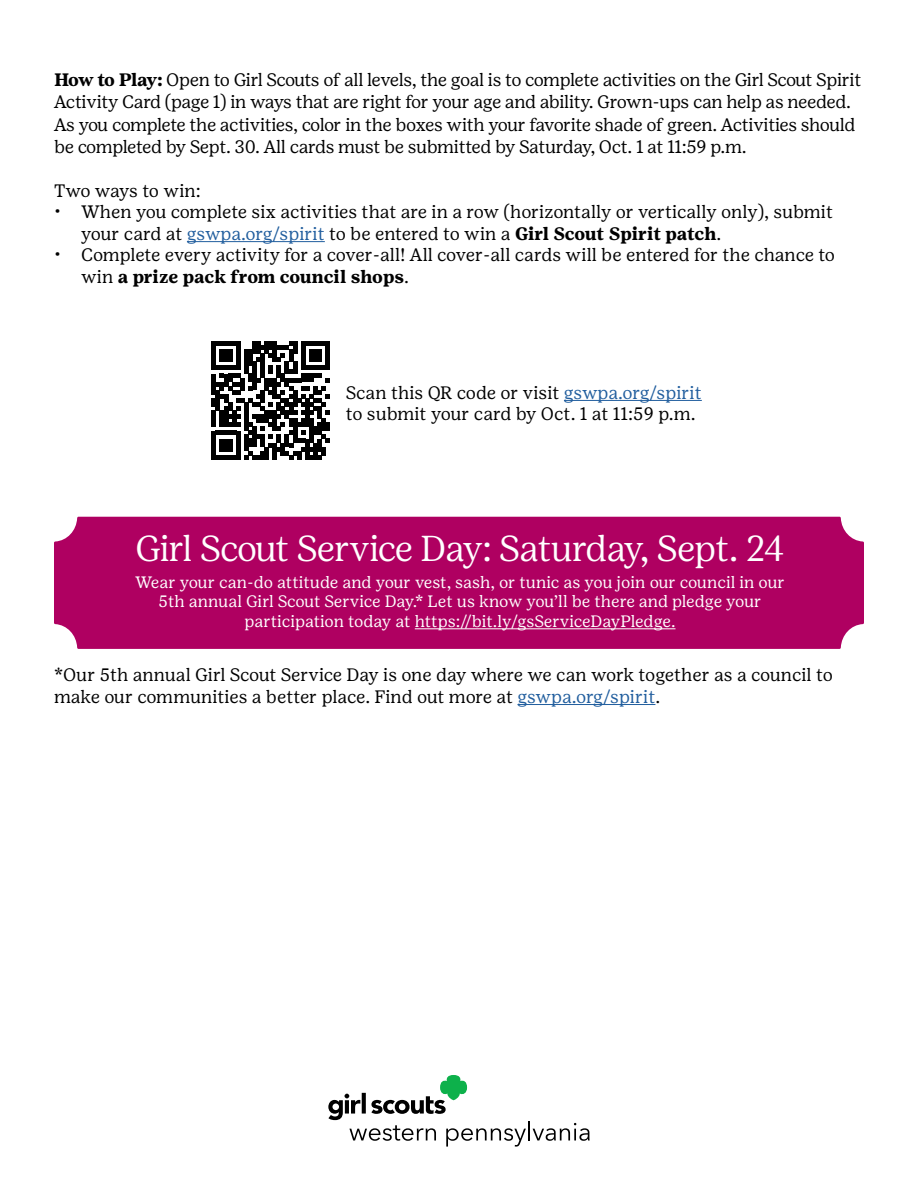
<style>
.page{position:relative;width:918px;height:1188px;background:#fff}
.page>*{position:absolute;margin:0;border:0;box-sizing:border-box;transform-origin:0 0}
.t1{font:300 36px "Girl Scout Display";letter-spacing:-.02em;color:#fff}
.t2{font:18px/22.5px "Girl Scout Text";letter-spacing:-.02em;color:#000}
.t3{font:18px/21.6px "Girl Scout Text";color:#000}
.t4{font:16.5px/19.8px "Girl Scout Text";color:#fff;text-align:center}
.s1{font-weight:700}
.s2{color:#215e9e}
</style>
<div class="page">
<hr style="left:187px;top:241px;width:138px;height:1px;background:#215e9e">
<svg style="left:212px;top:341px;width:118px;height:118px"></svg>
<hr style="left:564px;top:400px;width:138px;height:1px;background:#215e9e">
<div style="left:54px;top:517px;width:810px;height:132px;background:#af0061"></div>
<hr style="left:415px;top:628px;width:261px;height:1px;background:#fff">
<svg style="left:328px;top:1075px;width:262px;height:72px"></svg>
<hr style="left:518px;top:704px;width:137px;height:1px;background:#215e9e">
<p class="t2" style="left:54px;top:68px;width:809px"><span class="s1">How to Play:</span> Open to Girl Scouts of all levels, the goal is to complete activities on the Girl Scout Spirit Activity Card (page 1) in ways that are right for your age and ability. Grown-ups can help as needed.<br>As you complete the activities, color in the boxes with your favorite shade of green. Activities should be completed by Sept. 30. All cards must be submitted by Saturday, Oct. 1 at 11:59 p.m.</p>
<p class="t2" style="left:54px;top:179px;width:148px">Two ways to win:</p>
<p class="t3" style="left:81px;top:201px;width:754px;text-indent:-27px">• When you complete six activities that are in a row (horizontally or vertically only), submit your card at <span class="s2">gswpa.org/spirit</span> to be entered to win a <span class="s1">Girl Scout Spirit patch</span>.</p>
<p class="t3" style="left:81px;top:244px;width:756px;text-indent:-27px">• Complete every activity for a cover-all! All cover-all cards will be entered for the chance to win <span class="s1">a prize pack from council shops</span>.</p>
<p class="t3" style="left:346px;top:381px;width:358px">Scan this QR code or visit <span class="s2">gswpa.org/spirit </span>to submit your card by Oct. 1 at 11:59 p.m.</p>
<h1 class="t1" style="left:136px;top:527px;width:650px">Girl Scout Service Day: Saturday, Sept. 24</h1>
<p class="t4" style="left:135px;top:572px;width:651px">Wear your can-do attitude and your vest, sash, or tunic as you join our council in our<br>5th annual Girl Scout Service Day.* Let us know you’ll be there and pledge your participation today at https://bit.ly/gsServiceDayPledge.</p>
<p class="t2" style="left:54px;top:664px;width:780px;line-height:21.6px">*Our 5th annual Girl Scout Service Day is one day where we can work together as a council to make our communities a better place. Find out more at <span class="s2">gswpa.org/spirit</span>.</p>
</div>
